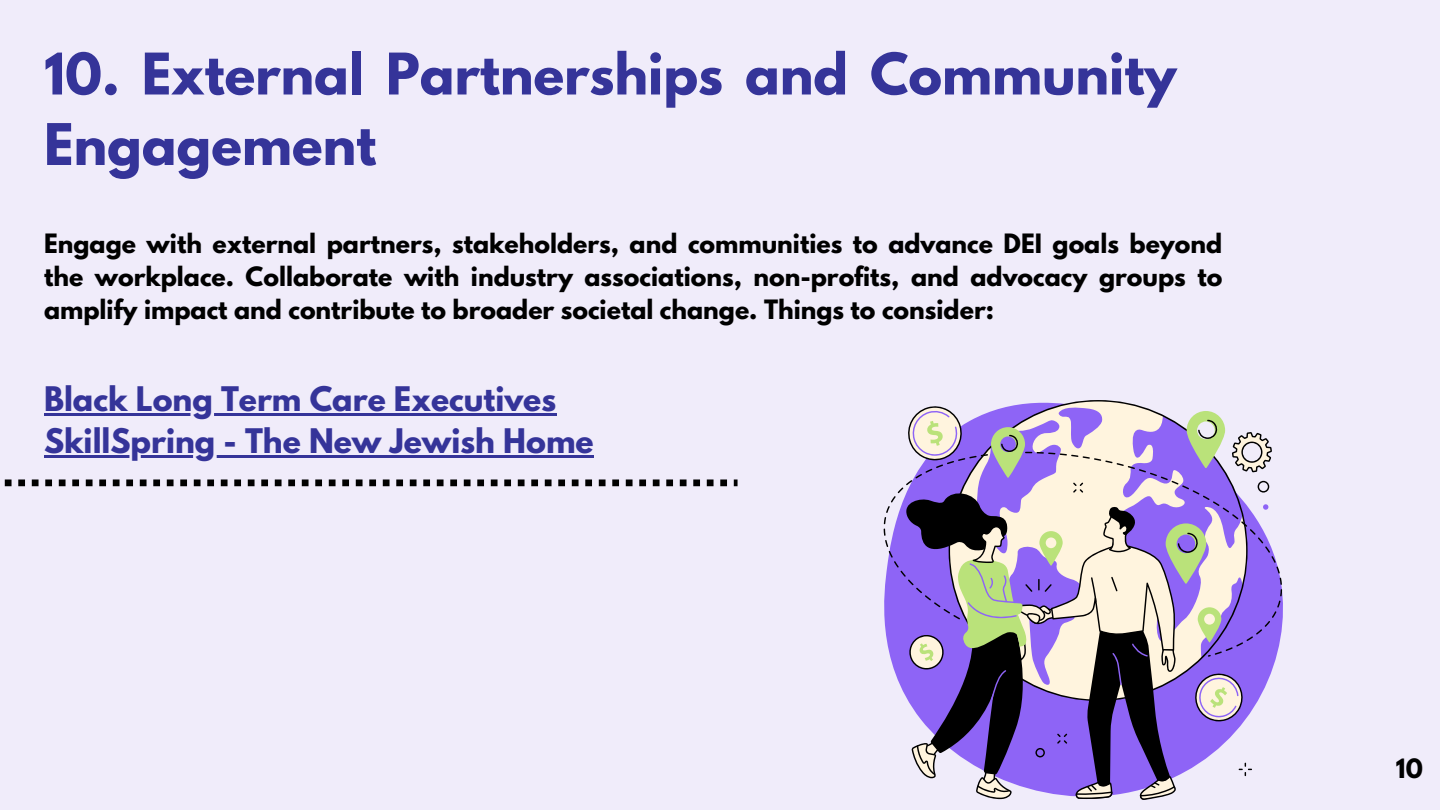
<style>
.page{position:relative;width:1440px;height:810px;background:#f0ecfa}
.page>*{position:absolute;margin:0;border:0;box-sizing:border-box;transform-origin:0 0}
.t1{font:700 50.8px/70.5px "League Spartan";color:#353499}
.t2{font:700 30px "League Spartan";color:#353499}
.t3{font:700 23.6px/33px "League Spartan";color:#000;text-align:justify}
</style>
<div class="page">
<svg style="left:4px;top:479px;width:734px;height:7px"></svg>
<svg style="left:1272px;top:550px;width:10px;height:107px"></svg>
<svg style="left:884px;top:404px;width:388px;height:396px;background:#a897c6"></svg>
<hr style="left:44px;top:413px;width:512px;height:3px;background:#353499">
<hr style="left:44px;top:455px;width:550px;height:3px;background:#353499">
<p class="t1" style="left:44px;top:45px;width:1134px">10. External Partnerships and Community<br>Engagement</p>
<h1 class="t3" style="left:44px;top:230px;width:1180px">Engage with external partners, stakeholders, and communities to advance DEI goals beyond the workplace. Collaborate with industry associations, non-profits, and advocacy groups to amplify impact and contribute to broader societal change. Things to consider:</h1>
<h2 class="t2" style="left:44px;top:384px;width:514px">Black Long Term Care Executives</h2>
<p class="t2" style="left:44px;top:426px;width:551px">SkillSpring - The New Jewish Home</p>
<p class="t3" style="left:1396px;top:755px;width:28px">10</p>
</div>
